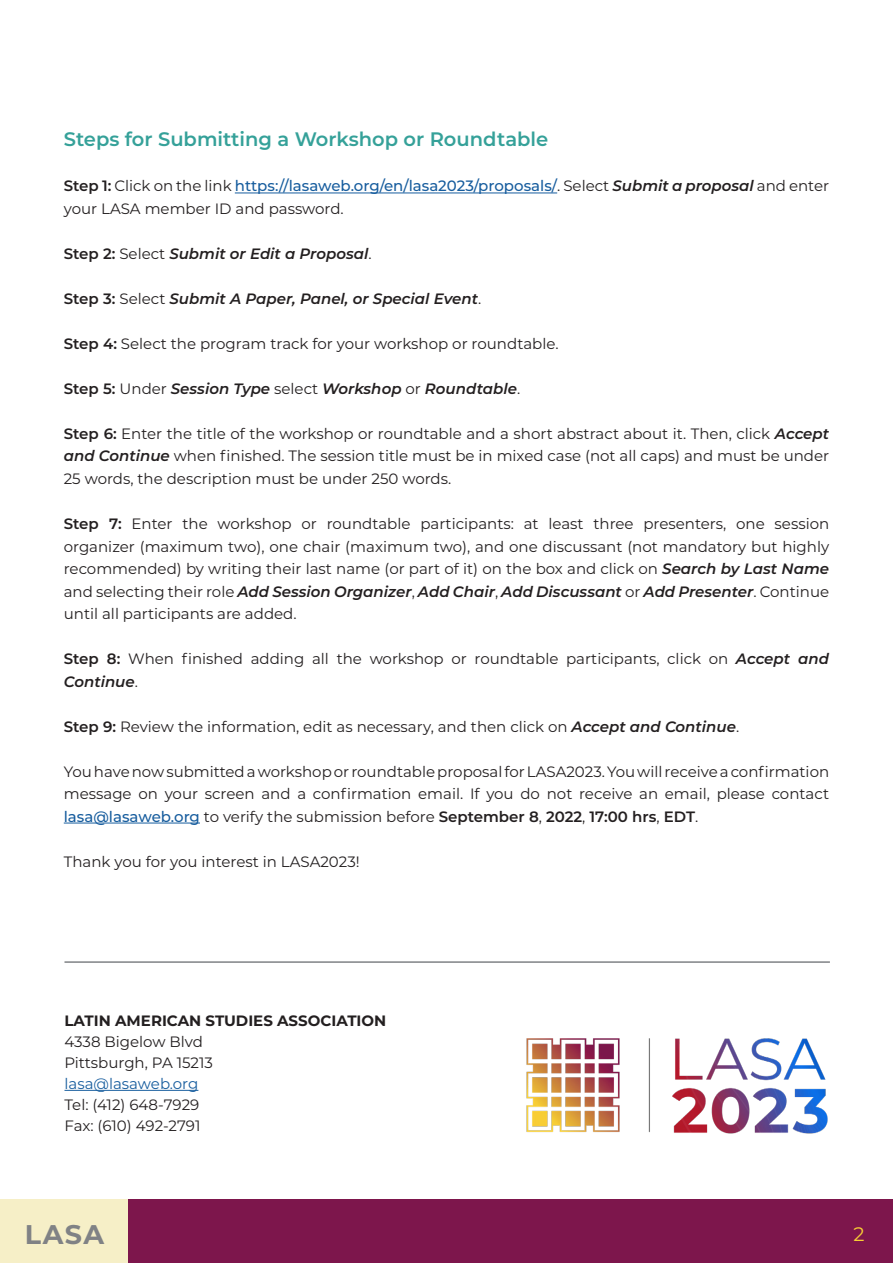
<style>
.page{position:relative;width:893px;height:1263px;background:#fff}
.page>*{position:absolute;margin:0;border:0;box-sizing:border-box;transform-origin:0 0}
.t1{font:700 27px "Montserrat";color:#808285}
.t2{font:600 19.5px "Montserrat";color:#35a199}
.t3{font:19.5px "Montserrat";color:#f8ce34}
.Cuerpo_de_texto{font:15px/22.5px "Montserrat";color:#231f20;text-align:justify}
.t4{font:italic 600 15px "Montserrat";color:#231f20}
.Cuerpo_de_texto_resa{font:700 15px "Montserrat";color:#231f20}
.Cuerpo_de_texto-2{font:15px "Montserrat";color:#175d9e}
.s1{font-weight:600}
.s2{font-weight:500;color:#175d9e}
.s3{font-weight:600;font-style:italic}
.s4{font-style:normal}
.s5{font-weight:400;font-style:normal}
</style>
<div class="page">
<div style="left:0;top:1199px;width:129px;height:64px;background:#f6efc7"></div>
<div style="left:129px;top:1199px;width:764px;height:64px;background:#7d164c"></div>
<hr style="left:235px;top:193px;width:322px;height:1px;background:#175d9e">
<hr style="left:64px;top:823px;width:136px;height:1px;background:#175d9e">
<hr style="left:64px;top:1090px;width:134px;height:1px;background:#175d9e">
<hr style="left:64px;top:961px;width:766px;height:2px;background:#808285">
<img style="left:526px;top:1038px;width:302px;height:96px">
<p class="t2" style="left:64px;top:126px;width:486px">Steps for Submitting a Workshop or Roundtable</p>
<p class="Cuerpo_de_texto" style="left:64px;top:174px;width:767px"><span class="s1">Step 1:</span> Click on the link <span class="s2">https://lasaweb.org/en/lasa2023/proposals/</span>. Select <span class="s3">Submit a proposal</span> and enter your LASA member ID and password.</p>
<p class="t4" style="left:64px;top:243px;width:309px"><span class="s4">Step 2:</span> <span class="s5">Select</span> Submit or Edit a Proposal<span class="s5">.</span></p>
<p class="t4" style="left:64px;top:288px;width:419px"><span class="s4">Step 3:</span> <span class="s5">Select</span> Submit A Paper, Panel, or Special Event<span class="s5">.</span></p>
<p class="Cuerpo_de_texto" style="left:64px;top:332px;width:496px"><span class="s1">Step 4:</span> Select the program track for your workshop or roundtable.</p>
<p class="t4" style="left:64px;top:378px;width:458px"><span class="s4">Step 5:</span> <span class="s5">Under</span> Session Type <span class="s5">select</span> Workshop <span class="s5">or</span> Roundtable<span class="s5">.</span></p>
<p class="Cuerpo_de_texto" style="left:64px;top:422px;width:767px"><span class="s1">Step 6:</span> Enter the title of the workshop or roundtable and a short abstract about it. Then, click <span class="s3">Accept and Continue</span> when finished. The session title must be in mixed case (not all caps) and must be under 25 words, the description must be under 250 words.</p>
<p class="Cuerpo_de_texto" style="left:64px;top:512px;width:767px"><span class="s1">Step 7:</span> Enter the workshop or roundtable participants: at least three presenters, one session organizer (maximum two), one chair (maximum two), and one discussant (not mandatory but highly recommended) by writing their last name (or part of it) on the box and click on <span class="s3">Search by Last Name </span>and selecting their role <span class="s3">Add Session Organizer</span>, <span class="s3">Add Chair</span>, <span class="s3">Add Discussant</span> or <span class="s3">Add Presenter</span>. Continue until all participants are added.</p>
<p class="Cuerpo_de_texto" style="left:64px;top:647px;width:767px"><span class="s1">Step 8:</span> When finished adding all the workshop or roundtable participants, click on <span class="s3">Accept and<br>Continue</span>.</p>
<p class="Cuerpo_de_texto" style="left:64px;top:714px;width:677px"><span class="s1">Step 9:</span> Review the information, edit as necessary, and then click on <span class="s3">Accept and Continue</span>.</p>
<p class="Cuerpo_de_texto" style="left:64px;top:759px;width:767px">You have now submitted a workshop or roundtable proposal for LASA2023. You will receive a confirmation message on your screen and a confirmation email. If you do not receive an email, please contact <span class="s2">lasa@lasaweb.org</span> to verify the submission before <span class="s1">September 8</span>, <span class="s1">2022</span>, <span class="s1">17:00 hrs</span>, <span class="s1">EDT</span>.</p>
<p class="Cuerpo_de_texto" style="left:64px;top:849px;width:297px">Thank you for you interest in LASA2023!</p>
<p class="Cuerpo_de_texto_resa" style="left:64px;top:1010px;width:323px">LATIN AMERICAN STUDIES ASSOCIATION</p>
<p class="Cuerpo_de_texto" style="left:64px;top:1030px;width:140px">4338 Bigelow Blvd</p>
<p class="Cuerpo_de_texto" style="left:64px;top:1051px;width:150px">Pittsburgh, PA 15213</p>
<p class="Cuerpo_de_texto-2" style="left:64px;top:1073px;width:135px">lasa@lasaweb.org</p>
<p class="Cuerpo_de_texto" style="left:64px;top:1093px;width:136px">Tel: (412) 648-7929</p>
<p class="Cuerpo_de_texto" style="left:64px;top:1114px;width:137px">Fax: (610) 492-2791</p>
<h1 class="t1" style="left:25px;top:1215px;width:81px">LASA</h1>
<h2 class="t3" style="left:853px;top:1220px;width:13px">2</h2>
</div>
